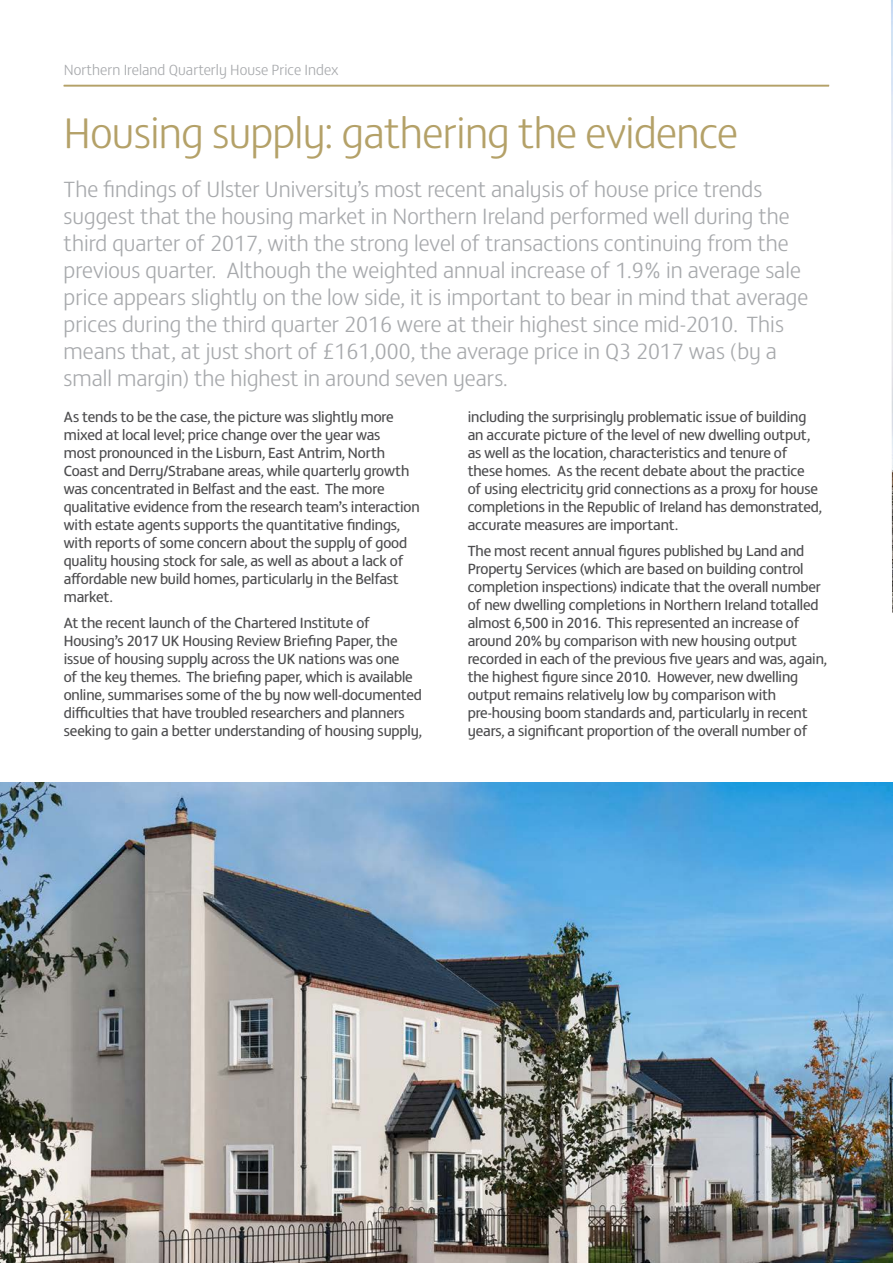
<style>
.page{position:relative;width:893px;height:1263px;background:#fff}
.page>*{position:absolute;margin:0;border:0;box-sizing:border-box;transform-origin:0 0}
.t1{font:300 43.5px "FS Matthew";letter-spacing:-.015em;color:#b4a168}
.t2{font:300 22.5px/27px "FS Matthew";color:#a7a9ac}
.t3{font:15px/18px "FS Matthew";letter-spacing:-.01em;color:#4d4d4f}
.t4{font:300 15px "FS Matthew";color:#a7a9ac}
.t5{font:700 15px "FS Matthew";color:#b4a168}
</style>
<div class="page">
<hr style="left:64px;top:85px;width:765px;height:2px;background:#b4a168">
<img style="left:0;top:782px;width:893px;height:481px">
<img style="left:891px;top:0;width:2px;height:613px">
<p class="t4" style="left:64px;top:59px;width:276px">Northern Ireland Quarterly House Price Index</p>
<h1 class="t1" style="left:64px;top:101px;width:676px">Housing supply: gathering the evidence</h1>
<p class="t2" style="left:64px;top:174px;width:746px">The findings of Ulster University’s most recent analysis of house price trends suggest that the housing market in Northern Ireland performed well during the third quarter of 2017, with the strong level of transactions continuing from the previous quarter. Although the weighted annual increase of 1.9% in average sale price appears slightly on the low side, it is important to bear in mind that average prices during the third quarter 2016 were at their highest since mid-2010. This means that, at just short of £161,000, the average price in Q3 2017 was (by a small margin) the highest in around seven years.</p>
<p class="t3" style="left:64px;top:406px;width:357px">As tends to be the case, the picture was slightly more mixed at local level; price change over the year was<br>most pronounced in the Lisburn, East Antrim, North Coast and Derry/Strabane areas, while quarterly growth was concentrated in Belfast and the east. The more qualitative evidence from the research team’s interaction with estate agents supports the quantitative findings, with reports of some concern about the supply of good quality housing stock for sale, as well as about a lack of affordable new build homes, particularly in the Belfast market.</p>
<p class="t3" style="left:64px;top:613px;width:360px">At the recent launch of the Chartered Institute of Housing’s 2017 UK Housing Review Briefing Paper, the issue of housing supply across the UK nations was one<br>of the key themes. The briefing paper, which is available online, summarises some of the by now well-documented difficulties that have troubled researchers and planners seeking to gain a better understanding of housing supply,</p>
<p class="t3" style="left:468px;top:406px;width:356px">including the surprisingly problematic issue of building an accurate picture of the level of new dwelling output, as well as the location, characteristics and tenure of these homes. As the recent debate about the practice of using electricity grid connections as a proxy for house completions in the Republic of Ireland has demonstrated, accurate measures are important.</p>
<p class="t3" style="left:468px;top:541px;width:361px">The most recent annual figures published by Land and Property Services (which are based on building control completion inspections) indicate that the overall number of new dwelling completions in Northern Ireland totalled almost 6,500 in 2016. This represented an increase of around 20% by comparison with new housing output recorded in each of the previous five years and was, again, the highest figure since 2010. However, new dwelling output remains relatively low by comparison with pre-housing boom standards and, particularly in recent years, a significant proportion of the overall number of</p>
<p class="t5" style="left:64px;top:1204px;width:10px">2</p>
</div>
